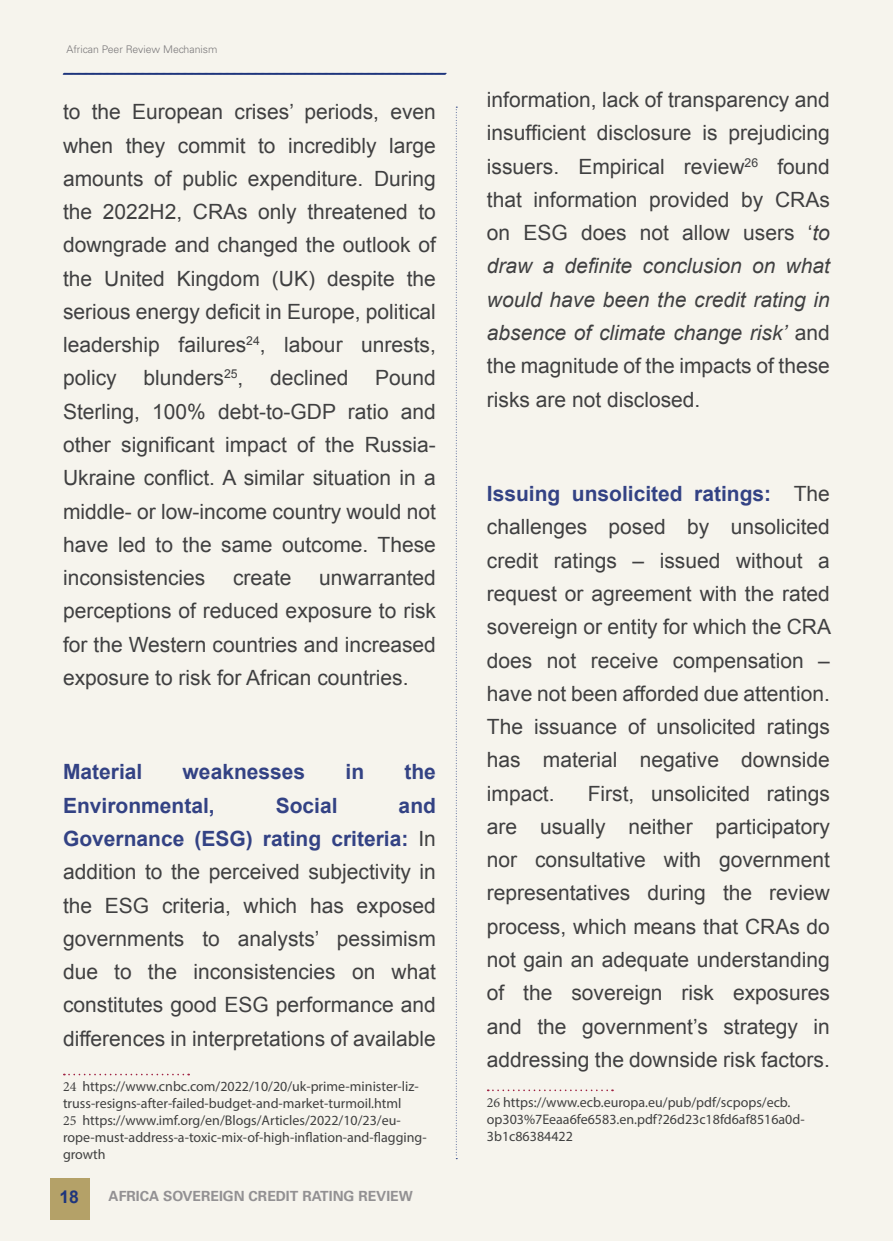
<style>
.page{position:relative;width:893px;height:1241px;background:#fff}
.page>*{position:absolute;margin:0;border:0;box-sizing:border-box;transform-origin:0 0}
.t1{font:21px/33.2px "Arial";color:#404041;text-align:justify}
.t2{font:700 21px "Arial";color:#334284}
.t3{font:700 17.5px "Arial";color:#1e357c}
.t4{font:14px/16.8px "Myriad Pro";color:#404040}
.t5{font:700 14px "Univers";color:#939193}
.t6{font:300 10.5px "Univers";color:#797779}
.s1{font-weight:700;color:#334284}
.s2{font-family:"Minion Pro"}
.s3{font-style:italic}
</style>
<div class="page">
<div style="left:0;top:0;width:893px;height:1240px;background:#f6f4ed"></div>
<div style="left:50px;top:1178px;width:40px;height:41px;background:#b4a168"></div>
<svg style="left:62px;top:72px;width:385px;height:3px"></svg>
<svg style="left:64px;top:1073px;width:125px;height:2px"></svg>
<svg style="left:488px;top:1089px;width:125px;height:1px"></svg>
<svg style="left:456px;top:107px;width:1px;height:1049px"></svg>
<p class="t6" style="left:66px;top:45px;width:153px">African Peer Review Mechanism</p>
<p class="t1" style="left:63px;top:97px;width:374px">to the European crises’ periods, even when they commit to incredibly large amounts of public expenditure. During the 2022H2, CRAs only threatened to downgrade and changed the outlook of the United Kingdom (UK) despite the serious energy deficit in Europe, political leadership failures<sup>24</sup>, labour unrests, policy</p>
<p class="t1" style="left:143px;top:363px;width:102px">blunders<sup>25</sup>,</p>
<p class="t1" style="left:270px;top:363px;width:80px">declined</p>
<p class="t1" style="left:63px;top:363px;width:374px;text-indent:312px">Pound Sterling, 100% debt-to-GDP ratio and other significant impact of the Russia-Ukraine conflict. A similar situation in a middle- or low-income country would not have led to the same outcome. These inconsistencies</p>
<p class="t1" style="left:63px;top:562px;width:374px;text-indent:256px">unwarranted perceptions of reduced exposure to risk for the Western countries and increased exposure to risk for African countries.</p>
<p class="t1" style="left:233px;top:562px;width:60px">create</p>
<p class="t2" style="left:63px;top:764px;width:81px">Material</p>
<p class="t2" style="left:183px;top:764px;width:124px">weaknesses</p>
<p class="t2" style="left:346px;top:764px;width:20px">in</p>
<p class="t2" style="left:404px;top:764px;width:33px">the</p>
<p class="t2" style="left:63px;top:797px;width:153px">Environmental,</p>
<p class="t2" style="left:276px;top:797px;width:63px">Social</p>
<p class="t1" style="left:63px;top:790px;width:374px;text-indent:336px"><span class="s1">and Governance (ESG) rating criteria:</span> In addition to the perceived subjectivity in the ESG criteria, which has exposed governments to analysts’ pessimism due to the inconsistencies on what constitutes good ESG performance and differences in interpretations of available</p>
<p class="t4" style="left:63px;top:1079px;width:365px"><span class="s2">24</span> https://www.cnbc.com/2022/10/20/uk-prime-minister-liz&shy;truss-resigns-after-failed-budget-and-market-turmoil.html<br><span class="s2">25</span> https://www.imf.org/en/Blogs/Articles/2022/10/23/eu&shy;rope-must-address-a-toxic-mix-of-high-inflation-and-flagging&shy;growth</p>
<p class="t3" style="left:60px;top:1190px;width:21px">18</p>
<p class="t5" style="left:109px;top:1190px;width:306px">AFRICA SOVEREIGN CREDIT RATING REVIEW</p>
<p class="t1" style="left:487px;top:84px;width:345px">information, lack of transparency and insufficient disclosure is prejudicing issuers. Empirical review<sup>26</sup> found that information provided by CRAs on ESG does not allow users ‘<span class="s3">to draw a definite conclusion on what would have been the credit rating in absence of climate change risk’</span> and the magnitude of the impacts of these risks are not disclosed.</p>
<p class="t1" style="left:487px;top:478px;width:346px"><span class="s1">Issuing unsolicited ratings:</span> The challenges posed by unsolicited credit ratings – issued without a request or agreement with the rated sovereign or entity for which the CRA does not receive compensation – have not been afforded due attention.<br>The issuance of unsolicited ratings has material negative downside impact.</p>
<p class="t1" style="left:487px;top:777px;width:345px;text-indent:101px">First, unsolicited ratings are usually neither participatory nor consultative with government representatives during the review process, which means that CRAs do not gain an adequate understanding of the sovereign risk exposures and the government’s strategy in addressing the downside risk factors.</p>
<p class="t4" style="left:487px;top:1095px;width:319px"><span class="s2">26</span> https://www.ecb.europa.eu/pub/pdf/scpops/ecb. op303%7Eeaa6fe6583.en.pdf?26d23c18fd6af8516a0d-<br>3b1c86384422</p>
</div>
